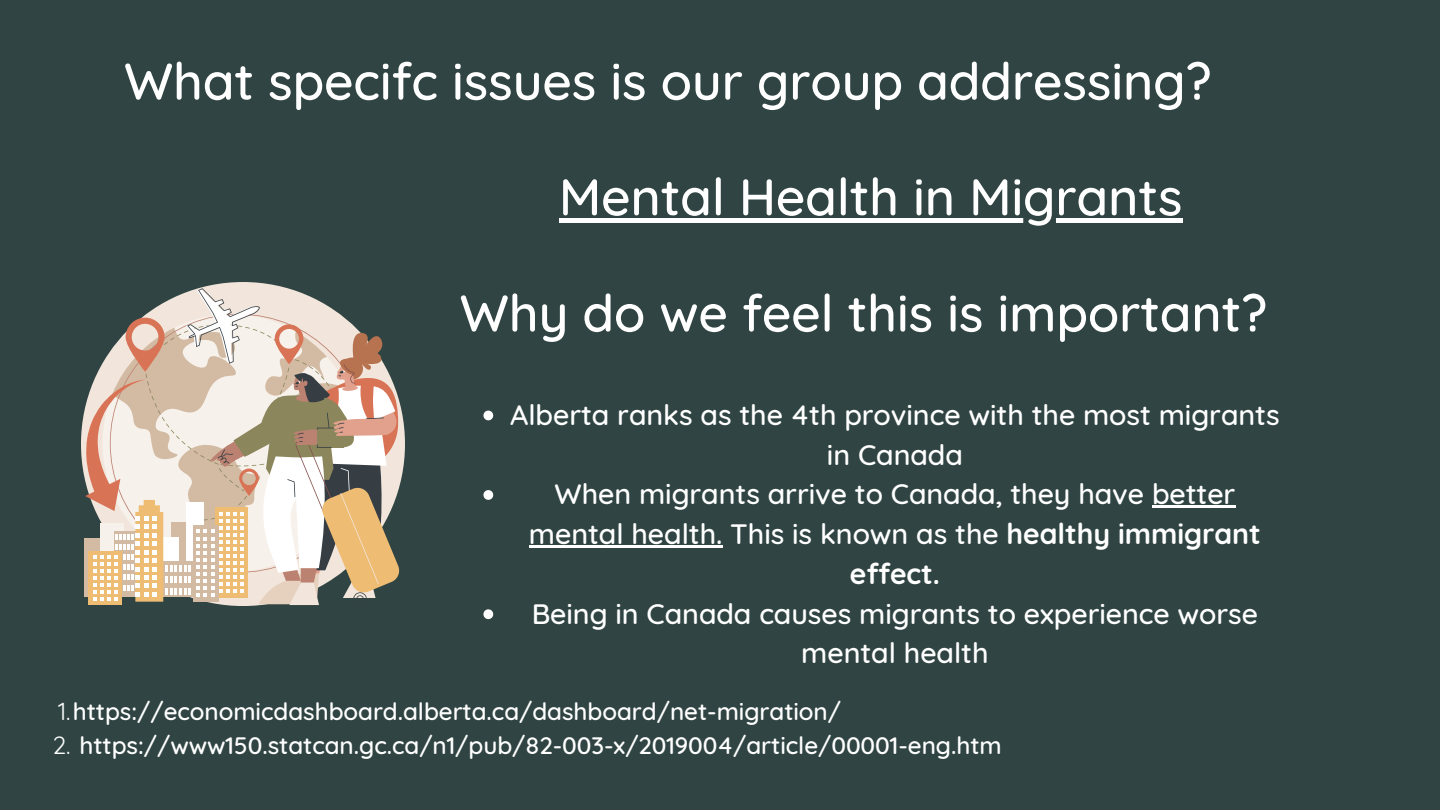
<style>
.page{position:relative;width:1440px;height:810px;background:#304543}
.page>*{position:absolute;margin:0;border:0;box-sizing:border-box;transform-origin:0 0}
.t1{font:500 51.6px "Quicksand";color:#fff}
.t2{font:500 28.6px/39.8px "Quicksand";color:#fff;text-align:center}
.t3{font:500 24.2px "Quicksand";color:#fff}
.s1{font-weight:700}
.s2{font-weight:400}
</style>
<div class="page">
<div style="left:84px;top:539px;width:16px;height:58px;background:#d3bba3"></div>
<svg style="left:85px;top:288px;width:316px;height:318px;background:#cabaa9"></svg>
<div style="left:559px;top:218px;width:623px;height:5px;background:#fff"></div>
<svg style="left:483px;top:411px;width:10px;height:9px"></svg>
<svg style="left:483px;top:490px;width:10px;height:10px"></svg>
<hr style="left:1152px;top:506px;width:83px;height:2px;background:#fff">
<hr style="left:529px;top:546px;width:193px;height:2px;background:#fff">
<svg style="left:483px;top:609px;width:10px;height:10px"></svg>
<p class="t1" style="left:124px;top:48px;width:1089px">What specifc issues is our group addressing?</p>
<p class="t1" style="left:559px;top:164px;width:625px">Mental Health in Migrants</p>
<p class="t1" style="left:460px;top:280px;width:809px">Why do we feel this is important?</p>
<p class="t2" style="left:510px;top:394px;width:771px">Alberta ranks as the 4th province with the most migrants in Canada</p>
<p class="t2" style="left:529px;top:474px;width:734px">When migrants arrive to Canada, they have better mental health. This is known as the <span class="s1">healthy immigrant effect.</span></p>
<p class="t2" style="left:532px;top:593px;width:728px">Being in Canada causes migrants to experience worse mental health</p>
<p class="t3" style="left:58px;top:696px;width:785px"><span class="s2">1.</span>https://economicdashboard.alberta.ca/dashboard/net-migration/</p>
<p class="t3" style="left:52px;top:730px;width:951px"><span class="s2">2.</span> https://www150.statcan.gc.ca/n1/pub/82-003-x/2019004/article/00001-eng.htm</p>
</div>
